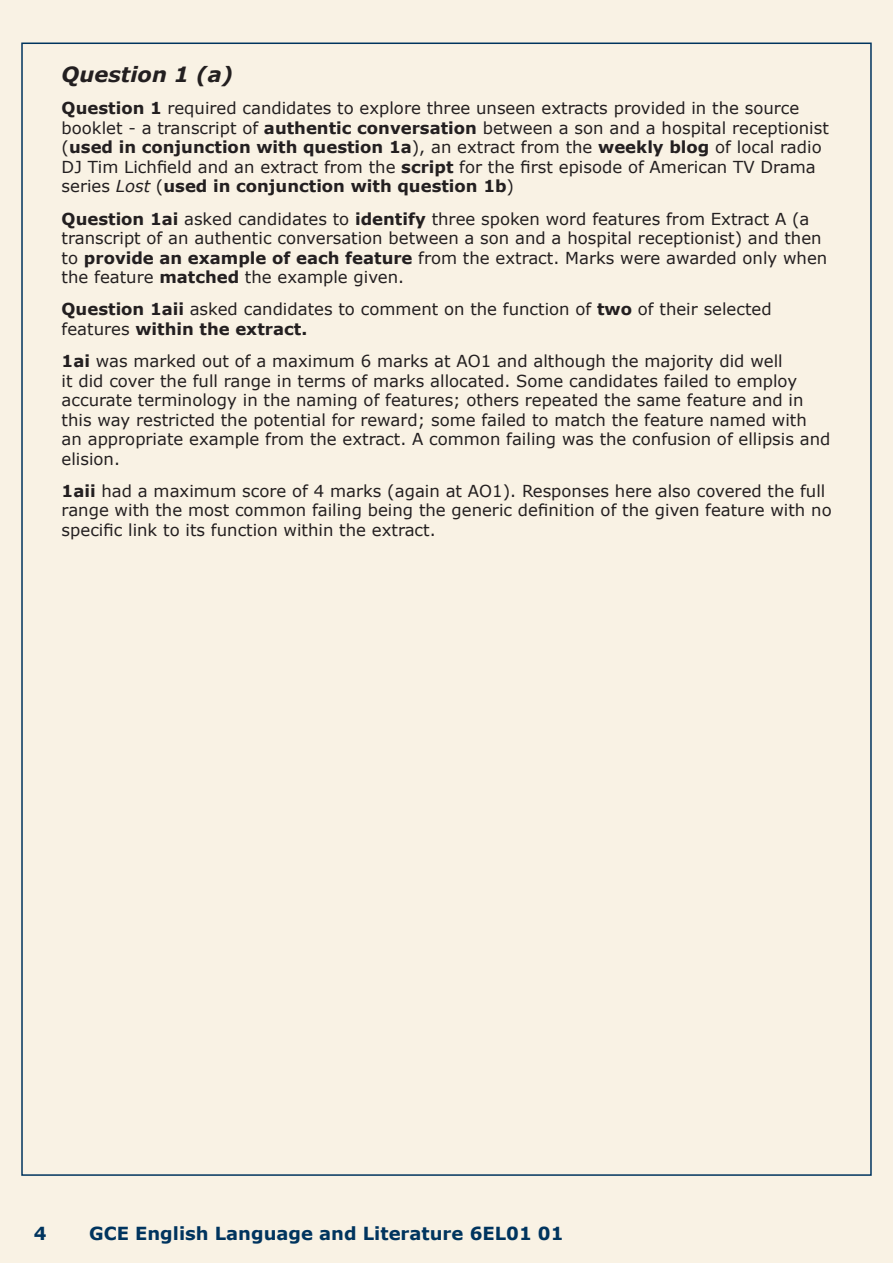
<style>
.page{position:relative;width:893px;height:1263px;background:#f9f2e4}
.page>*{position:absolute;margin:0;border:0;box-sizing:border-box;transform-origin:0 0}
.t1{font:italic 700 21px "Verdana";color:#231f20}
.t2{font:700 18px "Verdana";color:#00345e}
.t3{font:16.5px/19.5px "Verdana";color:#231f20}
.s1{font-weight:700}
.s2{font-style:italic}
</style>
<div class="page">
<p class="t1" style="left:62px;top:61px;width:173px">Question 1 (a)</p>
<p class="t3" style="left:62px;top:98px;width:769px"><span class="s1">Question 1</span> required candidates to explore three unseen extracts provided in the source booklet - a transcript of <span class="s1">authentic conversation</span> between a son and a hospital receptionist (<span class="s1">used in conjunction with question 1a</span>), an extract from the <span class="s1">weekly blog</span> of local radio DJ Tim Lichfield and an extract from the <span class="s1">script</span> for the first episode of American TV Drama series <span class="s2">Lost</span> (<span class="s1">used in conjunction with question 1b</span>)</p>
<p class="t3" style="left:62px;top:208px;width:767px"><span class="s1">Question 1ai</span> asked candidates to <span class="s1">identify</span> three spoken word features from Extract A (a transcript of an authentic conversation between a son and a hospital receptionist) and then to <span class="s1">provide an example of each feature</span> from the extract. Marks were awarded only when the feature <span class="s1">matched</span> the example given.</p>
<p class="t3" style="left:62px;top:299px;width:711px"><span class="s1">Question 1aii</span> asked candidates to comment on the function of <span class="s1">two</span> of their selected features <span class="s1">within the extract.</span></p>
<p class="t3" style="left:62px;top:351px;width:770px"><span class="s1">1ai</span> was marked out of a maximum 6 marks at AO1 and although the majority did well<br>it did cover the full range in terms of marks allocated. Some candidates failed to employ accurate terminology in the naming of features; others repeated the same feature and in this way restricted the potential for reward; some failed to match the feature named with an appropriate example from the extract. A common failing was the confusion of ellipsis and elision.</p>
<p class="t3" style="left:62px;top:480px;width:771px"><span class="s1">1aii</span> had a maximum score of 4 marks (again at AO1). Responses here also covered the full range with the most common failing being the generic definition of the given feature with no specific link to its function within the extract.</p>
<p class="t2" style="left:34px;top:1222px;width:14px">4</p>
<p class="t2" style="left:89px;top:1222px;width:476px">GCE English Language and Literature 6EL01 01</p>
</div>
